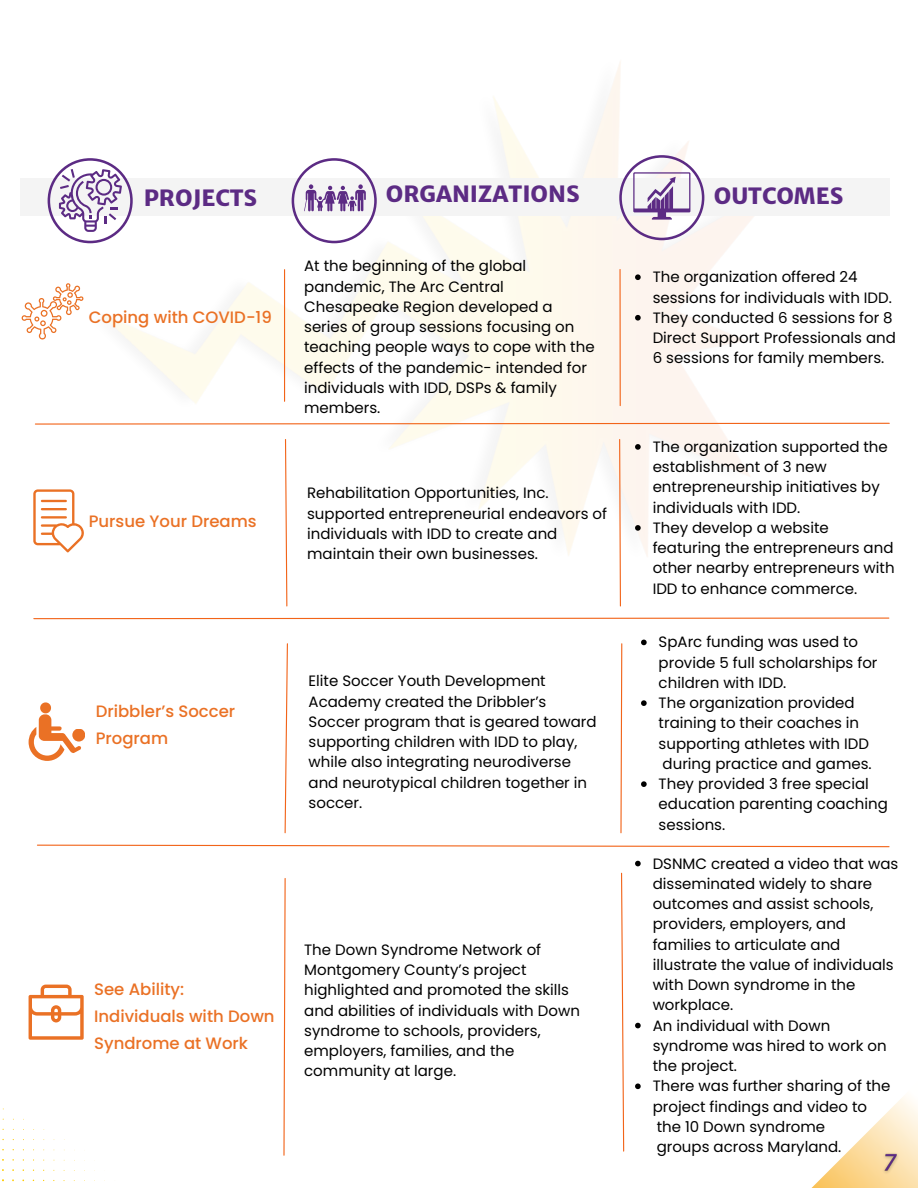
<style>
.page{position:relative;width:918px;height:1188px;background:#fff}
.page>*{position:absolute;margin:0;border:0;box-sizing:border-box;transform-origin:0 0}
.t1{font:800 22.5px "Merriweather Sans";color:#5c2b84}
.t2{font:500 16.5px/27px "Poppins";color:#ea7125}
.t3{font:15px/20.2px "Poppins";color:#000}
</style>
<div class="page">
<img style="left:67px;top:61px;width:741px;height:496px">
<svg style="left:426px;top:78px;width:14px;height:14px"></svg>
<svg style="left:811px;top:1096px;width:107px;height:92px"></svg>
<img style="left:878px;top:1142px;width:25px;height:44px">
<div style="left:20px;top:179px;width:870px;height:37px;background:#f4f4f4"></div>
<svg style="left:292px;top:158px;width:85px;height:85px"></svg>
<svg style="left:48px;top:158px;width:85px;height:85px"></svg>
<svg style="left:619px;top:155px;width:85px;height:85px"></svg>
<hr style="left:284px;top:270px;width:1px;height:131px;background:#f26419">
<hr style="left:619px;top:269px;width:2px;height:137px;background:#f26419">
<svg style="left:35px;top:422px;width:855px;height:3px"></svg>
<svg style="left:33px;top:617px;width:857px;height:3px"></svg>
<svg style="left:284px;top:643px;width:4px;height:191px"></svg>
<svg style="left:620px;top:643px;width:3px;height:191px"></svg>
<svg style="left:37px;top:844px;width:853px;height:4px"></svg>
<svg style="left:283px;top:878px;width:3px;height:278px"></svg>
<svg style="left:621px;top:872px;width:4px;height:280px"></svg>
<svg style="left:641px;top:640px;width:6px;height:5px"></svg>
<svg style="left:641px;top:700px;width:6px;height:6px"></svg>
<svg style="left:641px;top:781px;width:6px;height:6px"></svg>
<svg style="left:635px;top:274px;width:6px;height:6px"></svg>
<svg style="left:635px;top:315px;width:6px;height:6px"></svg>
<svg style="left:635px;top:444px;width:6px;height:6px"></svg>
<svg style="left:635px;top:525px;width:6px;height:6px"></svg>
<svg style="left:635px;top:861px;width:6px;height:5px"></svg>
<svg style="left:635px;top:1023px;width:6px;height:5px"></svg>
<svg style="left:635px;top:1084px;width:6px;height:5px"></svg>
<svg style="left:619px;top:438px;width:3px;height:169px"></svg>
<svg style="left:284px;top:438px;width:4px;height:169px"></svg>
<svg style="left:22px;top:283px;width:61px;height:57px"></svg>
<svg style="left:33px;top:489px;width:51px;height:63px"></svg>
<svg style="left:29px;top:702px;width:52px;height:59px"></svg>
<div style="left:72px;top:729px;width:13px;height:13px;background:#ea7125;border-radius:50%"></div>
<svg style="left:29px;top:985px;width:55px;height:55px"></svg>
<p class="t1" style="left:144px;top:184px;width:115px">PROJECTS</p>
<p class="t1" style="left:386px;top:180px;width:195px">ORGANIZATIONS</p>
<p class="t1" style="left:714px;top:182px;width:131px">OUTCOMES</p>
<p class="t2" style="left:89px;top:304px;width:185px">Coping with COVID-19</p>
<p class="t2" style="left:89px;top:508px;width:169px">Pursue Your Dreams</p>
<p class="t3" style="left:304px;top:256px;width:292px">At the beginning of the global pandemic, The Arc Central<br>Chesapeake Region developed a series of group sessions focusing on teaching people ways to cope with the effects of the pandemic- intended for individuals with IDD, DSPs &amp; family members.</p>
<p class="t3" style="left:307px;top:483px;width:302px">Rehabilitation Opportunities, Inc. supported entrepreneurial endeavors of individuals with IDD to create and maintain their own businesses.</p>
<p class="t2" style="left:96px;top:697px;width:141px">Dribbler’s Soccer<br>Program</p>
<p class="t3" style="left:309px;top:671px;width:290px">Elite Soccer Youth Development<br>Academy created the Dribbler’s<br>Soccer program that is geared toward supporting children with IDD to play, while also integrating neurodiverse and neurotypical children together in soccer.</p>
<p class="t2" style="left:94px;top:975px;width:182px">See Ability:<br>Individuals with Down<br>Syndrome at Work</p>
<p class="t3" style="left:304px;top:939px;width:277px">The Down Syndrome Network of<br>Montgomery County’s project highlighted and promoted the skills and abilities of individuals with Down syndrome to schools, providers, employers, families, and the community at large.</p>
<p class="t3" style="left:653px;top:267px;width:241px">The organization offered 24 sessions for individuals with IDD.</p>
<p class="t3" style="left:653px;top:307px;width:245px">They conducted 6 sessions for 8<br>Direct Support Professionals and<br>6 sessions for family members.</p>
<p class="t3" style="left:653px;top:437px;width:237px">The organization supported the establishment of 3 new entrepreneurship initiatives by individuals with IDD.</p>
<p class="t3" style="left:653px;top:518px;width:243px">They develop a website featuring the entrepreneurs and other nearby entrepreneurs with<br>IDD to enhance commerce.</p>
<p class="t3" style="left:659px;top:632px;width:220px">SpArc funding was used to provide 5 full scholarships for children with IDD.</p>
<p class="t3" style="left:659px;top:693px;width:215px">The organization provided training to their coaches in supporting athletes with IDD during practice and games.</p>
<p class="t3" style="left:659px;top:774px;width:231px">They provided 3 free special education parenting coaching sessions.</p>
<p class="t3" style="left:653px;top:853px;width:247px">DSNMC created a video that was disseminated widely to share outcomes and assist schools, providers, employers, and families to articulate and illustrate the value of individuals with Down syndrome in the workplace.</p>
<p class="t3" style="left:653px;top:1015px;width:235px">An individual with Down syndrome was hired to work on the project.</p>
<p class="t3" style="left:653px;top:1076px;width:239px">There was further sharing of the project findings and video to the 10 Down syndrome<br>groups across Maryland.</p>
</div>
